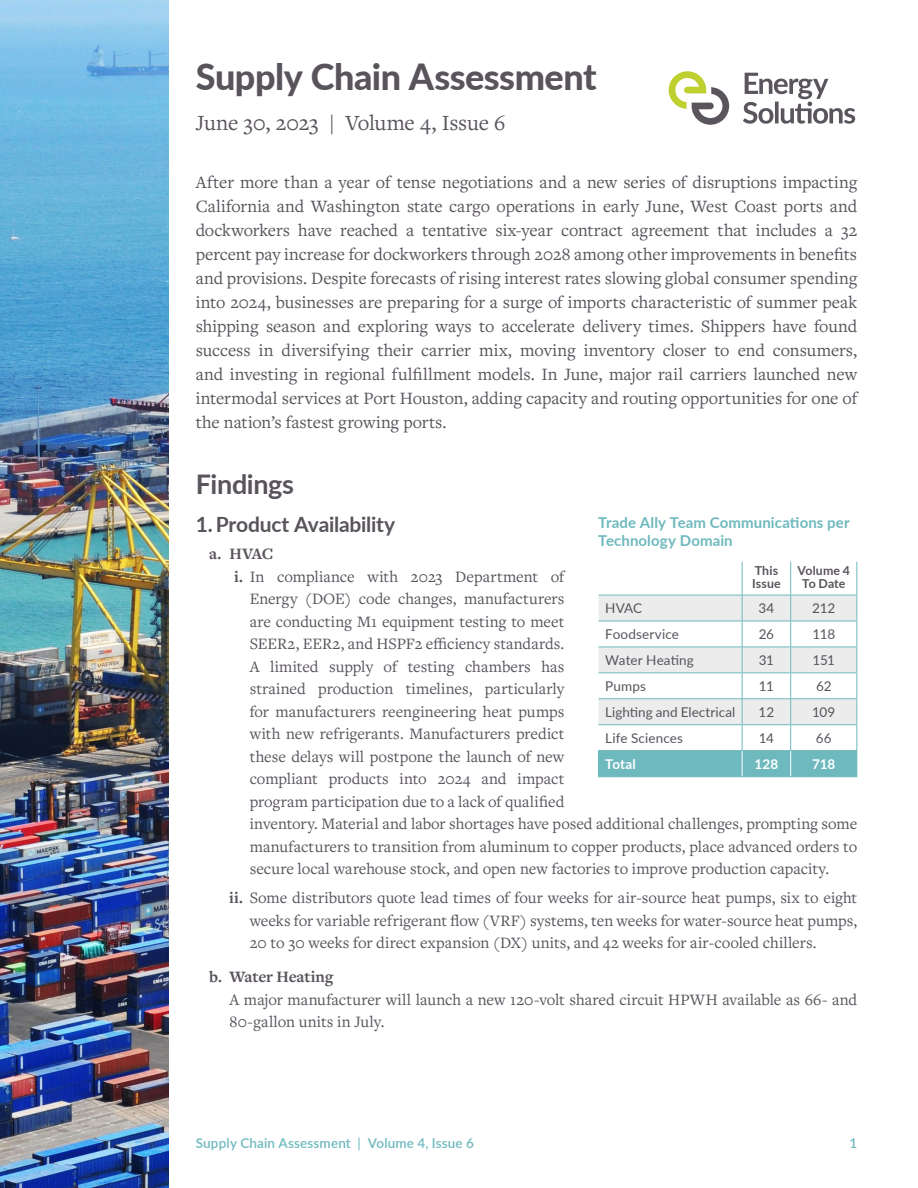
<style>
.page{position:relative;width:918px;height:1188px;background:#fff}
.page>*{position:absolute;margin:0;border:0;box-sizing:border-box;transform-origin:0 0}
.t1{font:800 36px "Lato";letter-spacing:-.015em;color:#59535c}
.t2{font:700 27px "Lato";letter-spacing:-.015em;color:#59535c}
.t3{font:22.5px "Freight Text Pro";letter-spacing:-.01em;color:#59535c}
.t4{font:700 21px "Lato";letter-spacing:-.015em;color:#59535c}
.t5{font:18px/24px "Freight Text Pro";color:#59535c;text-align:justify}
.t6{font:16.5px/22.5px "Freight Text Pro";color:#59535c;text-align:justify}
.t7{font:700 16.5px "Freight Text Pro";letter-spacing:-.01em;color:#59535c}
.t8{font:700 15px/18px "Lato";letter-spacing:.01em;color:#6eb9be}
.t9{font:13.5px "Lato";letter-spacing:.005em;color:#59535c}
.t10{font:600 13.5px "Lato";letter-spacing:.01em;color:#6eb9be}
.t11{font:700 13.5px "Lato";color:#fff}
.t12{font:700 12.3px/13.5px "Lato";letter-spacing:.005em;color:#59535c}
.s1{font-weight:700}
.s2{font-weight:400}
</style>
<div class="page">
<svg style="left:743px;top:73px;width:112px;height:51px"></svg>
<svg style="left:669px;top:71px;width:60px;height:54px"></svg>
<img style="left:0;top:0;width:169px;height:1188px">
<hr style="left:742px;top:562px;width:1px;height:33px;background:#6eb9be">
<hr style="left:790px;top:562px;width:1px;height:33px;background:#6eb9be">
<hr style="left:856px;top:562px;width:1px;height:33px;background:#6eb9be">
<svg style="left:598px;top:595px;width:259px;height:182px"></svg>
<hr style="left:791px;top:776px;width:66px;height:1px;background:#6eb9be">
<h1 class="t1" style="left:196px;top:50px;width:402px">Supply Chain Assessment</h1>
<h3 class="t3" style="left:196px;top:108px;width:311px">June 30, 2023 | Volume 4, Issue 6</h3>
<p class="t5" style="left:196px;top:170px;width:663px">After more than a year of tense negotiations and a new series of disruptions impacting California and Washington state cargo operations in early June, West Coast ports and dockworkers have reached a tentative six-year contract agreement that includes a 32 percent pay increase for dockworkers through 2028 among other improvements in benefits and provisions. Despite forecasts of rising interest rates slowing global consumer spending into 2024, businesses are preparing for a surge of imports characteristic of summer peak shipping season and exploring ways to accelerate delivery times. Shippers have found success in diversifying their carrier mix, moving inventory closer to end consumers, and investing in regional fulfillment models. In June, major rail carriers launched new intermodal services at Port Houston, adding capacity and routing opportunities for one of the nation’s fastest growing ports.</p>
<h2 class="t2" style="left:196px;top:464px;width:100px">Findings</h2>
<p class="t4" style="left:196px;top:509px;width:201px">1. Product Availability</p>
<p class="t7" style="left:209px;top:543px;width:66px">a. HVAC</p>
<p class="t6" style="left:234px;top:564px;width:332px"><span class="s1">i.</span> In compliance with 2023 Department of</p>
<p class="t6" style="left:250px;top:587px;width:316px">Energy (DOE) code changes, manufacturers</p>
<p class="t6" style="left:250px;top:609px;width:316px">are conducting M1 equipment testing to meet</p>
<p class="t6" style="left:250px;top:632px;width:316px">SEER2, EER2, and HSPF2 efficiency standards.</p>
<p class="t6" style="left:250px;top:654px;width:316px">A limited supply of testing chambers has</p>
<p class="t6" style="left:250px;top:677px;width:316px">strained production timelines, particularly</p>
<p class="t6" style="left:250px;top:699px;width:316px">for manufacturers reengineering heat pumps</p>
<p class="t6" style="left:250px;top:722px;width:316px">with new refrigerants. Manufacturers predict</p>
<p class="t6" style="left:250px;top:744px;width:316px">these delays will postpone the launch of new</p>
<p class="t6" style="left:250px;top:767px;width:316px">compliant products into 2024 and impact</p>
<p class="t6" style="left:250px;top:789px;width:316px">program participation due to a lack of qualified</p>
<p class="t6" style="left:250px;top:812px;width:609px">inventory. Material and labor shortages have posed additional challenges, prompting some</p>
<p class="t6" style="left:250px;top:834px;width:609px">manufacturers to transition from aluminum to copper products, place advanced orders to</p>
<p class="t6" style="left:250px;top:857px;width:581px">secure local warehouse stock, and open new factories to improve production capacity.</p>
<p class="t6" style="left:250px;top:886px;width:609px;text-indent:-21px"><span class="s1">ii.</span> Some distributors quote lead times of four weeks for air-source heat pumps, six to eight weeks for variable refrigerant flow (VRF) systems, ten weeks for water-source heat pumps, 20 to 30 weeks for direct expansion (DX) units, and 42 weeks for air-cooled chillers.</p>
<p class="t7" style="left:209px;top:966px;width:126px">b. Water Heating</p>
<p class="t6" style="left:229px;top:988px;width:629px">A major manufacturer will launch a new 120-volt shared circuit HPWH available as 66- and<br>80-gallon units in July.</p>
<p class="t8" style="left:598px;top:513px;width:253px">Trade Ally Team Communications per<br>Technology Domain</p>
<p class="t12" style="left:752px;top:563px;width:30px">This<br>Issue</p>
<p class="t12" style="left:798px;top:563px;width:54px;text-align:center">Volume 4<br>To Date</p>
<p class="t9" style="left:605px;top:599px;width:39px">HVAC</p>
<p class="t9" style="left:758px;top:599px;width:17px">34</p>
<p class="t9" style="left:812px;top:599px;width:25px">212</p>
<p class="t9" style="left:605px;top:625px;width:75px">Foodservice</p>
<p class="t9" style="left:759px;top:625px;width:17px">26</p>
<p class="t9" style="left:812px;top:625px;width:24px">118</p>
<p class="t9" style="left:605px;top:651px;width:90px">Water Heating</p>
<p class="t9" style="left:759px;top:651px;width:17px">31</p>
<p class="t9" style="left:812px;top:651px;width:24px">151</p>
<p class="t9" style="left:605px;top:677px;width:42px">Pumps</p>
<p class="t9" style="left:759px;top:677px;width:17px">11</p>
<p class="t9" style="left:816px;top:677px;width:17px">62</p>
<p class="t9" style="left:605px;top:703px;width:131px">Lighting and Electrical</p>
<p class="t9" style="left:759px;top:703px;width:17px">12</p>
<p class="t9" style="left:812px;top:703px;width:25px">109</p>
<p class="t9" style="left:605px;top:729px;width:79px">Life Sciences</p>
<p class="t9" style="left:759px;top:729px;width:17px">14</p>
<p class="t9" style="left:816px;top:729px;width:17px">66</p>
<p class="t11" style="left:605px;top:754px;width:32px">Total</p>
<p class="t11" style="left:755px;top:754px;width:25px">128</p>
<p class="t11" style="left:812px;top:754px;width:25px">718</p>
<p class="t10" style="left:196px;top:1133px;width:280px">Supply Chain Assessment <span class="s2">|</span> Volume 4, Issue 6</p>
<p class="t10" style="left:849px;top:1133px;width:9px">1</p>
</div>
